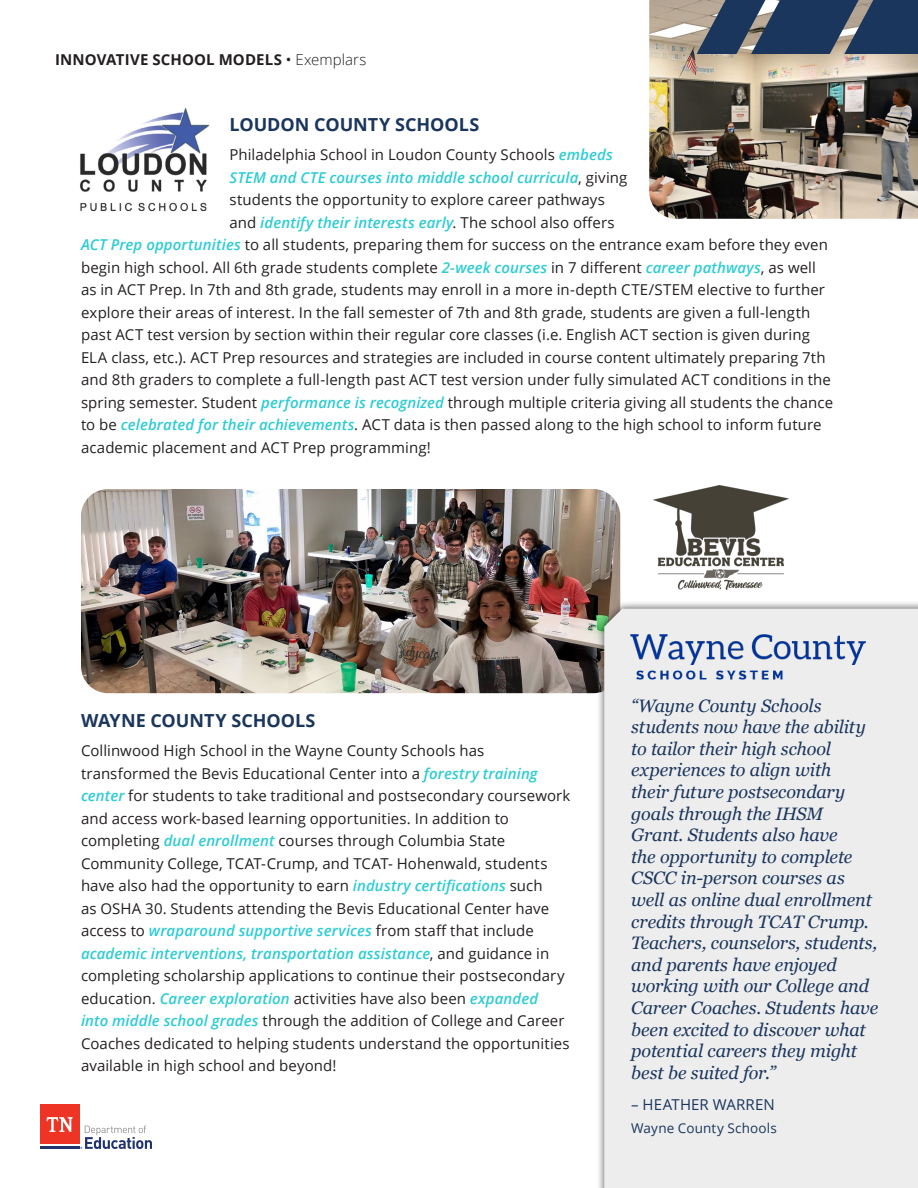
<style>
.page{position:relative;width:918px;height:1188px;background:#fff}
.page>*{position:absolute;margin:0;border:0;box-sizing:border-box;transform-origin:0 0}
.t1{font:italic 18px/21.6px "Georgia";letter-spacing:-.01em;color:#1b365d}
.School_Name_All_Caps{font:700 18px "Open Sans";color:#1b365d}
.OSR_11_Left{font:15px/22.5px "Open Sans";letter-spacing:.005em;color:#231f20}
.OSR_11_Left-2{font:italic 600 15px "Open Sans";letter-spacing:.005em;color:#2dccd3}
.t2{font:700 15px "Open Sans";letter-spacing:.01em;color:#231f20}
.Quote_Name{font:15px "Open Sans";letter-spacing:.005em;color:#1b365d}
.School_title{font:13.5px "Open Sans";letter-spacing:.01em;color:#1b365d}
.s1{font-weight:400}
.s2{font-weight:300}
.s3{font-weight:600;font-style:italic;color:#2dccd3}
.s4{font-weight:400;font-style:normal;color:#231f20}
</style>
<div class="page">
<img style="left:649px;top:0;width:269px;height:219px">
<img style="left:81px;top:489px;width:539px;height:204px">
<div style="left:596px;top:600px;width:322px;height:588px;background:#231f20;opacity:.75"></div>
<div style="left:604px;top:609px;width:314px;height:579px;background:#ededed"></div>
<img style="left:614px;top:617px;width:304px;height:81px">
<img style="left:80px;top:108px;width:130px;height:104px">
<img style="left:654px;top:485px;width:134px;height:104px">
<svg style="left:697px;top:0;width:221px;height:54px;background:#3b4e6a"></svg>
<div style="left:40px;top:1105px;width:40px;height:39px;background:#ee3424"></div>
<hr style="left:41px;top:1146px;width:39px;height:3px;background:#22346f">
<svg style="left:47px;top:1117px;width:26px;height:15px"></svg>
<svg style="left:80px;top:1126px;width:72px;height:23px"></svg>
<p class="t2" style="left:55px;top:49px;width:313px">INNOVATIVE SCHOOL MODELS <span class="s1">•</span> <span class="s2">Exemplars</span></p>
<p class="School_Name_All_Caps" style="left:230px;top:112px;width:251px">LOUDON COUNTY SCHOOLS</p>
<p class="OSR_11_Left" style="left:230px;top:143px;width:385px">Philadelphia School in Loudon County Schools <span class="s3">embeds</span></p>
<p class="OSR_11_Left-2" style="left:230px;top:167px;width:399px">STEM and CTE courses into middle school curricula<span class="s4">, giving</span></p>
<p class="OSR_11_Left" style="left:230px;top:188px;width:377px">students the opportunity to explore career pathways</p>
<p class="OSR_11_Left-2" style="left:230px;top:212px;width:387px"><span class="s4">and</span> identify their interests early<span class="s4">. The school also offers</span></p>
<p class="OSR_11_Left" style="left:81px;top:233px;width:748px"><span class="s3">ACT Prep opportunities</span> to all students, preparing them for success on the entrance exam before they even</p>
<p class="OSR_11_Left" style="left:81px;top:256px;width:736px">begin high school. All 6th grade students complete <span class="s3">2-week courses</span> in 7 different <span class="s3">career pathways</span>, as well</p>
<p class="OSR_11_Left" style="left:81px;top:278px;width:745px">as in ACT Prep. In 7th and 8th grade, students may enroll in a more in-depth CTE/STEM elective to further</p>
<p class="OSR_11_Left" style="left:81px;top:301px;width:731px">explore their areas of interest. In the fall semester of 7th and 8th grade, students are given a full-length</p>
<p class="OSR_11_Left" style="left:81px;top:323px;width:730px">past ACT test version by section within their regular core classes (i.e. English ACT section is given during</p>
<p class="OSR_11_Left" style="left:81px;top:346px;width:746px">ELA class, etc.). ACT Prep resources and strategies are included in course content ultimately preparing 7th</p>
<p class="OSR_11_Left" style="left:81px;top:368px;width:752px">and 8th graders to complete a full-length past ACT test version under fully simulated ACT conditions in the</p>
<p class="OSR_11_Left" style="left:81px;top:391px;width:754px">spring semester. Student <span class="s3">performance is recognized</span> through multiple criteria giving all students the chance</p>
<p class="OSR_11_Left" style="left:81px;top:413px;width:742px">to be <span class="s3">celebrated for their achievements</span>. ACT data is then passed along to the high school to inform future</p>
<p class="OSR_11_Left" style="left:81px;top:436px;width:351px">academic placement and ACT Prep programming!</p>
<p class="School_Name_All_Caps" style="left:81px;top:708px;width:236px">WAYNE COUNTY SCHOOLS</p>
<p class="OSR_11_Left" style="left:81px;top:739px;width:491px">Collinwood High School in the Wayne County Schools has transformed the Bevis Educational Center into a <span class="s3">forestry training center</span> for students to take traditional and postsecondary coursework and access work-based learning opportunities. In addition to completing <span class="s3">dual enrollment</span> courses through Columbia State Community College, TCAT-Crump, and TCAT- Hohenwald, students have also had the opportunity to earn <span class="s3">industry certifications</span> such<br>as OSHA 30. Students attending the Bevis Educational Center have access to <span class="s3">wraparound supportive services</span> from staff that include <span class="s3">academic interventions, transportation assistance</span>, and guidance in completing scholarship applications to continue their postsecondary education. <span class="s3">Career exploration</span> activities have also been <span class="s3">expanded<br>into middle school grades</span> through the addition of College and Career Coaches dedicated to helping students understand the opportunities available in high school and beyond!</p>
<p class="t1" style="left:631px;top:694px;width:248px">“Wayne County Schools students now have the ability to tailor their high school experiences to align with<br>their future postsecondary goals through the IHSM<br>Grant. Students also have<br>the opportunity to complete<br>CSCC in-person courses as well as online dual enrollment credits through TCAT Crump.<br>Teachers, counselors, students, and parents have enjoyed working with our College and<br>Career Coaches. Students have been excited to discover what potential careers they might best be suited for.”</p>
<p class="Quote_Name" style="left:631px;top:1095px;width:145px">– HEATHER WARREN</p>
<p class="School_title" style="left:631px;top:1119px;width:147px">Wayne County Schools</p>
</div>
